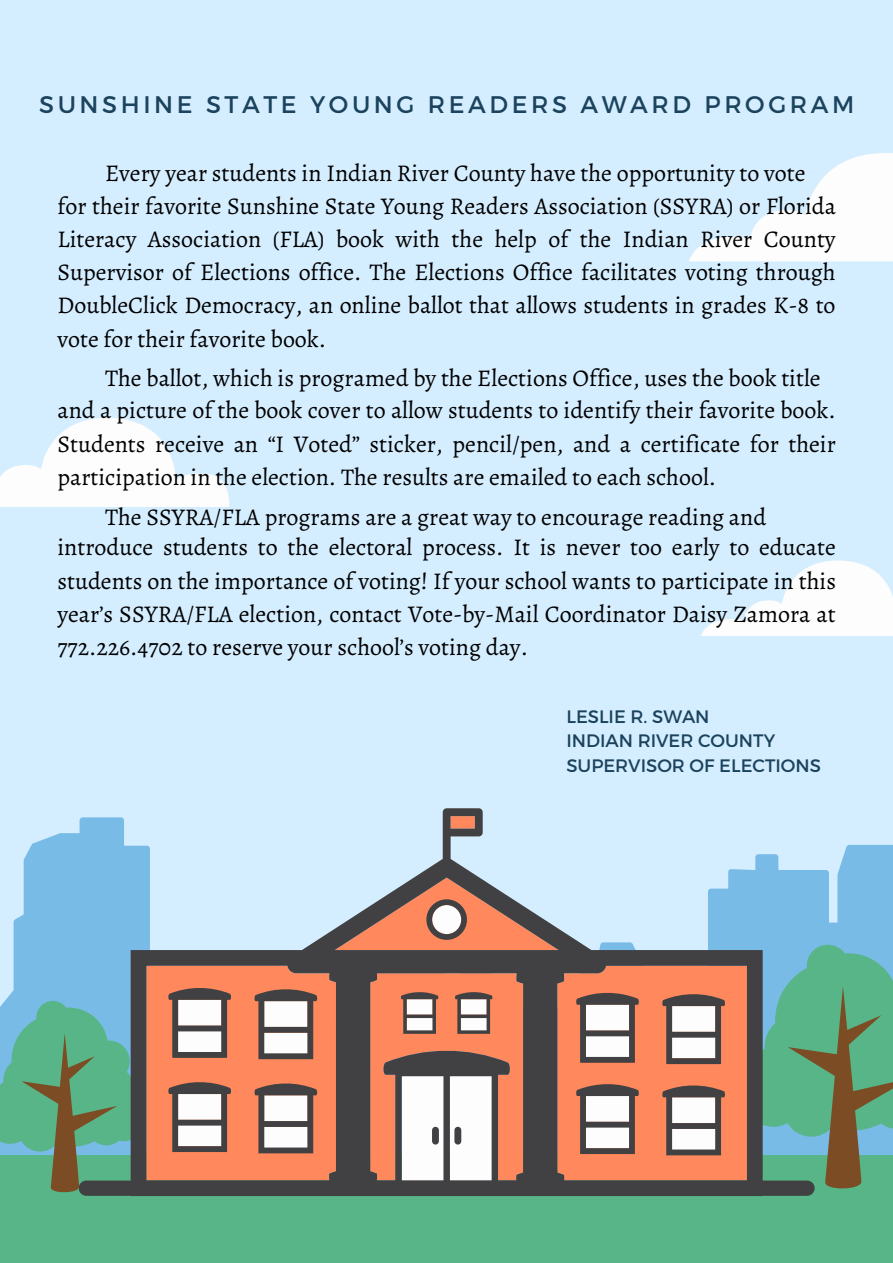
<style>
.page{position:relative;width:893px;height:1263px;background:#d5eeff}
.page>*{position:absolute;margin:0;border:0;box-sizing:border-box;transform-origin:0 0}
.t1{font:24px/33.2px "Alegreya";color:#000;text-align:justify}
.t2{font:24px "Montserrat";letter-spacing:.15em;color:#1b435d}
.t3{font:18px "Montserrat";color:#1b435d}
</style>
<div class="page">
<svg style="left:23px;top:833px;width:870px;height:44px;fill:#78bbe6"></svg>
<div style="left:0;top:1155px;width:893px;height:108px;background:#58b587"></div>
<svg style="left:0;top:877px;width:893px;height:315px;background:#6ea99e"></svg>
<svg style="left:79px;top:808px;width:735px;height:388px"></svg>
<div style="left:454px;top:1127px;width:7px;height:17px;background:#414042;border-radius:3px"></div>
<div style="left:432px;top:1127px;width:7px;height:17px;background:#414042;border-radius:3px"></div>
<svg style="left:689px;top:153px;width:204px;height:108px"></svg>
<svg style="left:0;top:418px;width:229px;height:89px"></svg>
<svg style="left:701px;top:560px;width:192px;height:75px"></svg>
<p class="t2" style="left:39px;top:89px;width:817px">SUNSHINE STATE YOUNG READERS AWARD PROGRAM</p>
<p class="t1" style="left:105px;top:157px;width:702px">Every year students in Indian River County have the opportunity to vote</p>
<p class="t1" style="left:57px;top:189px;width:780px">for their favorite Sunshine State Young Readers Association (SSYRA) or Florida Literacy Association (FLA) book with the help of the Indian River County Supervisor of Elections office. The Elections Office facilitates voting through DoubleClick Democracy, an online ballot that allows students in grades K-8 to vote for their favorite book.</p>
<p class="t1" style="left:105px;top:361px;width:717px">The ballot, which is programed by the Elections Office, uses the book title</p>
<p class="t1" style="left:57px;top:394px;width:780px">and a picture of the book cover to allow students to identify their favorite book.<br>Students receive an “I Voted” sticker, pencil/pen, and a certificate for their participation in the election. The results are emailed to each school.</p>
<p class="t1" style="left:105px;top:500px;width:662px">The SSYRA/FLA programs are a great way to encourage reading and</p>
<p class="t1" style="left:57px;top:531px;width:780px">introduce students to the electoral process. It is never too early to educate students on the importance of voting! If your school wants to participate in this year’s SSYRA/FLA election, contact Vote-by-Mail Coordinator Daisy Zamora at 772.226.4702 to reserve your school’s voting day.</p>
<p class="t3" style="left:566px;top:704px;width:145px">LESLIE R. SWAN</p>
<p class="t3" style="left:566px;top:729px;width:210px">INDIAN RIVER COUNTY</p>
<p class="t3" style="left:566px;top:754px;width:256px">SUPERVISOR OF ELECTIONS</p>
</div>
